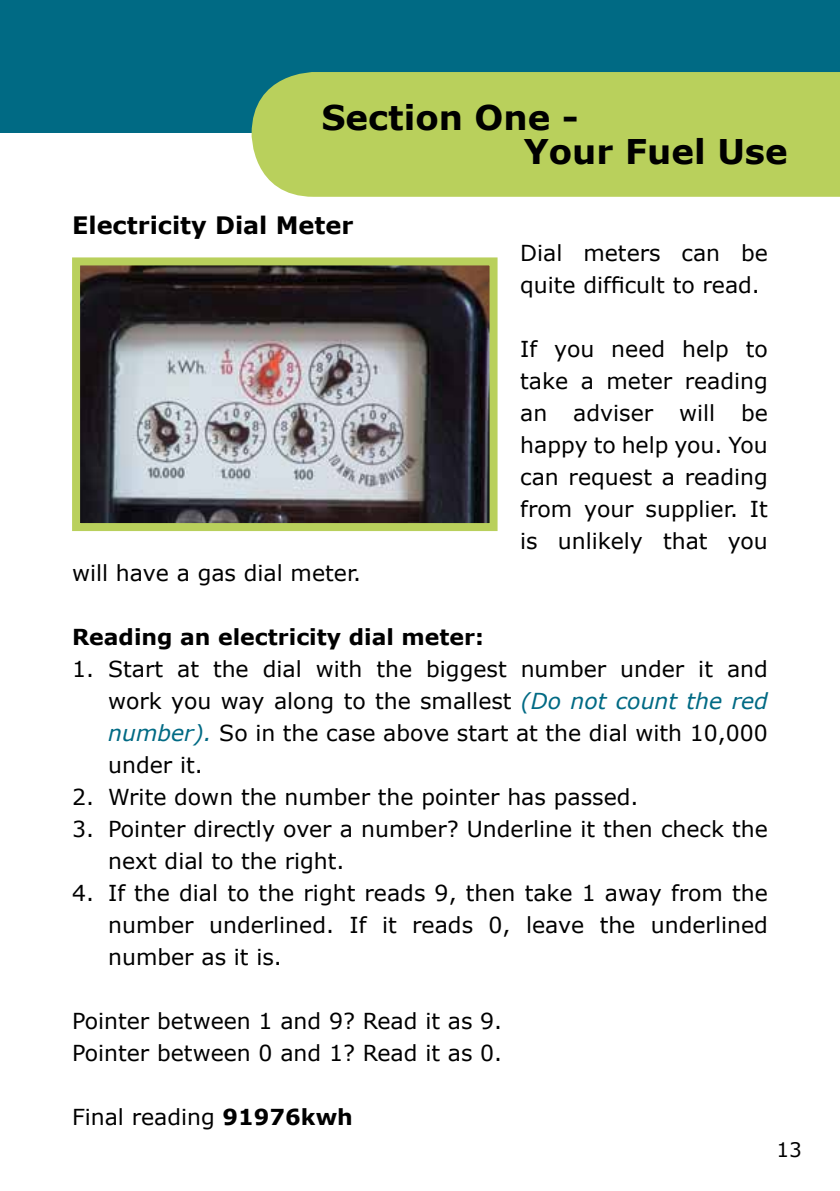
<style>
.page{position:relative;width:840px;height:1191px;background:#fff}
.page>*{position:absolute;margin:0;border:0;box-sizing:border-box;transform-origin:0 0}
.t1{font:700 34px/34px "Verdana";color:#000}
.t2{font:700 24px "Verdana";color:#000}
.t3{font:22px/32px "Verdana";color:#000}
.t4{font:700 22px "Verdana";color:#000}
.t5{font:20px "Verdana";color:#000}
.s1{font-style:italic;color:#006a84}
.s2{font-weight:700}
</style>
<div class="page">
<div style="left:0;top:0;width:839px;height:132px;background:#006a84"></div>
<div style="left:251px;top:72px;width:588px;height:125px;background:#b9d05c"></div>
<img style="left:81px;top:266px;width:407px;height:256px">
<div style="left:72px;top:257px;width:425px;height:274px;border:8px solid #b9d05c"></div>
<h1 class="t1" style="left:523px;top:99px;width:265px;text-indent:-202px">Section One -<br>Your Fuel Use</h1>
<p class="t2" style="left:72px;top:210px;width:282px">Electricity Dial Meter</p>
<p class="t3" style="left:72px;top:556px;width:290px">will have a gas dial meter.</p>
<p class="t3" style="left:520px;top:236px;width:249px">Dial meters can be quite difficult to read.</p>
<p class="t3" style="left:520px;top:332px;width:249px;text-align:justify">If you need help to take a meter reading an adviser will be happy to help you. You can request a reading from your supplier. It is unlikely that you</p>
<p class="t4" style="left:72px;top:623px;width:413px">Reading an electricity dial meter:</p>
<p class="t3" style="left:108px;top:652px;width:661px;text-align:justify;text-indent:-36px">1. Start at the dial with the biggest number under it and work you way along to the smallest <span class="s1">(Do not count the red number).</span> So in the case above start at the dial with 10,000 under it.</p>
<p class="t3" style="left:72px;top:780px;width:567px">2. Write down the number the pointer has passed.</p>
<p class="t3" style="left:108px;top:812px;width:661px;text-indent:-36px">3. Pointer directly over a number? Underline it then check the next dial to the right.</p>
<p class="t3" style="left:108px;top:876px;width:661px;text-align:justify;text-indent:-36px">4. If the dial to the right reads 9, then take 1 away from the number underlined. If it reads 0, leave the underlined number as it is.</p>
<p class="t3" style="left:72px;top:1004px;width:431px">Pointer between 1 and 9? Read it as 9.<br>Pointer between 0 and 1? Read it as 0.</p>
<p class="t3" style="left:72px;top:1100px;width:282px">Final reading <span class="s2">91976kwh</span></p>
<p class="t5" style="left:776px;top:1137px;width:27px">13</p>
</div>
